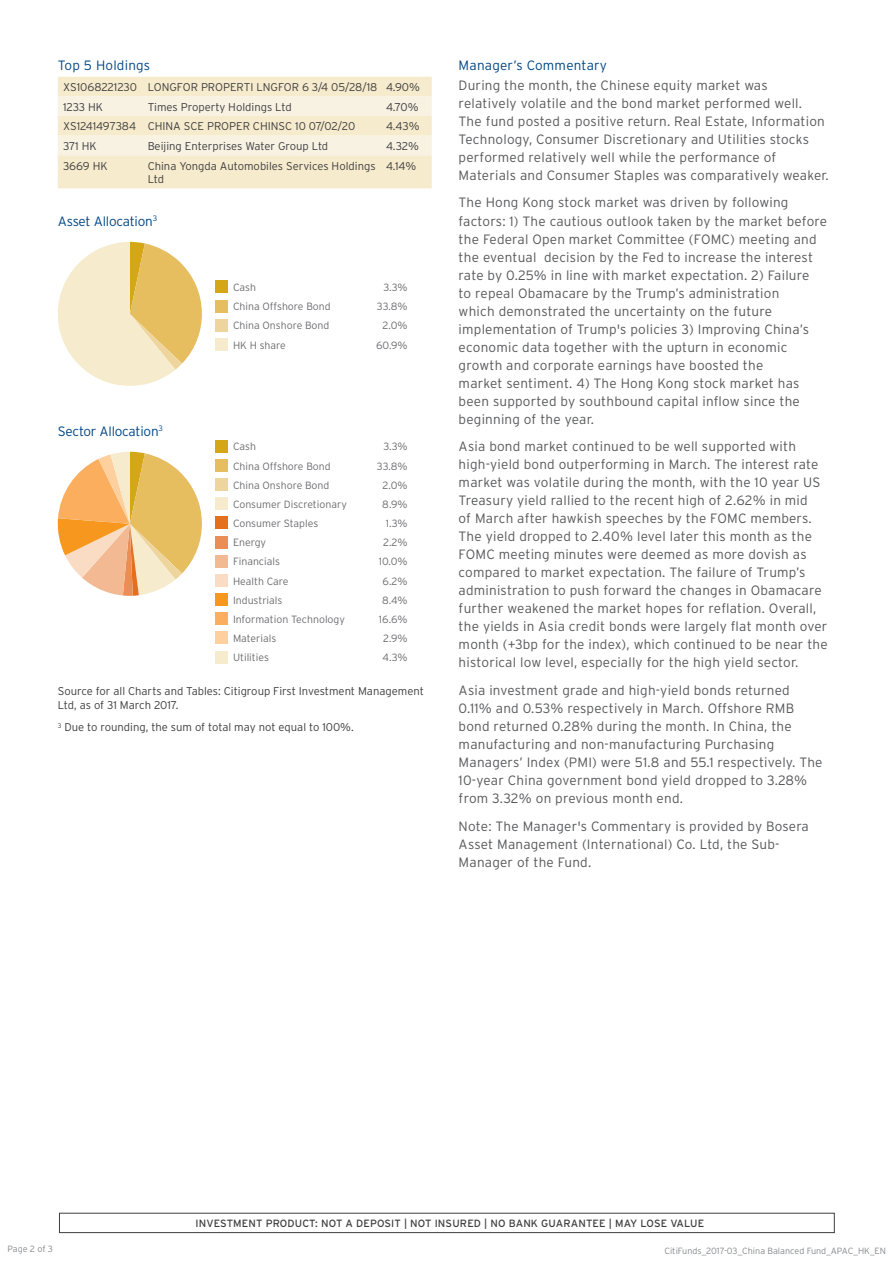
<style>
.page{position:relative;width:894px;height:1263px;background:#fff}
.page>*{position:absolute;margin:0;border:0;box-sizing:border-box;transform-origin:0 0}
.t1{font:300 13.5px/18px "Interstate";letter-spacing:.015em;color:#57585a}
.t2{font:300 13.5px "Interstate";letter-spacing:-.015em;color:#004684}
.t3{font:300 13.5px "Interstate";letter-spacing:.015em;color:#004684}
.t4{font:300 11.25px/13.5px "Interstate";color:#3e3e3f}
.t5{font:300 10.5px/19.2px "Interstate";color:#6c6d70}
.t6{font:10.5px "Interstate";letter-spacing:.015em;color:#3e3e3f}
.t7{font:300 9px "Interstate";color:#87898c}
</style>
<div class="page">
<svg style="left:58px;top:77px;width:373px;height:111px;background:#f7edd5"></svg>
<svg style="left:58px;top:242px;width:144px;height:144px"></svg>
<div style="left:215px;top:281px;width:12px;height:12px;background:#d5a616"></div>
<div style="left:215px;top:300px;width:12px;height:12px;background:#e6bd5f"></div>
<div style="left:215px;top:319px;width:12px;height:12px;background:#eed59d"></div>
<div style="left:215px;top:338px;width:12px;height:12px;background:#f7ebcd"></div>
<svg style="left:57px;top:452px;width:145px;height:144px"></svg>
<div style="left:215px;top:440px;width:12px;height:12px;background:#d5a616"></div>
<div style="left:215px;top:459px;width:12px;height:12px;background:#e6bd5f"></div>
<div style="left:215px;top:478px;width:12px;height:12px;background:#eed59d"></div>
<div style="left:215px;top:497px;width:12px;height:13px;background:#f7ebcd"></div>
<div style="left:215px;top:516px;width:12px;height:13px;background:#e4701e"></div>
<div style="left:215px;top:536px;width:12px;height:12px;background:#eb8e56"></div>
<div style="left:215px;top:555px;width:12px;height:12px;background:#f3b993"></div>
<div style="left:215px;top:574px;width:12px;height:12px;background:#fadbc4"></div>
<div style="left:215px;top:593px;width:12px;height:13px;background:#f7971d"></div>
<div style="left:215px;top:612px;width:12px;height:13px;background:#faae5e"></div>
<div style="left:215px;top:631px;width:12px;height:13px;background:#fdd09e"></div>
<div style="left:215px;top:651px;width:12px;height:12px;background:#f7ebcd"></div>
<div style="left:59px;top:1213px;width:775px;height:19px;border:1px solid #3e3e3f"></div>
<p class="t3" style="left:58px;top:57px;width:94px">Top 5 Holdings</p>
<p class="t4" style="left:63px;top:77px;width:358px;line-height:19.6px">XS1068221230 LONGFOR PROPERTI LNGFOR 6 3/4 05/28/18 4.90%<br>1233 HK</p>
<p class="t4" style="left:148px;top:100px;width:145px">Times Property Holdings Ltd</p>
<p class="t4" style="left:386px;top:100px;width:34px">4.70%</p>
<p class="t4" style="left:63px;top:119px;width:294px">XS1241497384 CHINA SCE PROPER CHINSC 10 07/02/20</p>
<p class="t4" style="left:386px;top:119px;width:35px">4.43%</p>
<p class="t4" style="left:63px;top:139px;width:35px">371 HK</p>
<p class="t4" style="left:148px;top:139px;width:182px">Beijing Enterprises Water Group Ltd</p>
<p class="t4" style="left:386px;top:139px;width:35px">4.32%</p>
<p class="t4" style="left:63px;top:159px;width:46px">3669 HK</p>
<p class="t4" style="left:148px;top:159px;width:229px">China Yongda Automobiles Services Holdings<br>Ltd</p>
<p class="t4" style="left:386px;top:159px;width:32px">4.14%</p>
<p class="t2" style="left:58px;top:213px;width:101px">Asset Allocation<sup>3</sup></p>
<p class="t2" style="left:58px;top:423px;width:107px">Sector Allocation<sup>3</sup></p>
<p class="t5" style="left:233px;top:278px;width:99px">Cash<br>China Offshore Bond<br>China Onshore Bond<br>HK H share</p>
<p class="t5" style="left:376px;top:278px;width:33px;text-align:right">3.3%<br>33.8%<br>2.0%<br>60.9%</p>
<p class="t5" style="left:233px;top:437px;width:115px">Cash<br>China Offshore Bond<br>China Onshore Bond<br>Consumer Discretionary<br>Consumer Staples<br>Energy<br>Financials<br>Health Care<br>Industrials<br>Information Technology<br>Materials<br>Utilities</p>
<p class="t5" style="left:377px;top:437px;width:32px;text-align:right">3.3%<br>33.8%<br>2.0%<br>8.9%<br>1.3%<br>2.2%<br>10.0%<br>6.2%<br>8.4%<br>16.6%<br>2.9%<br>4.3%</p>
<p class="t4" style="left:58px;top:684px;width:367px">Source for all Charts and Tables: Citigroup First Investment Management<br>Ltd, as of 31 March 2017.</p>
<p class="t4" style="left:58px;top:720px;width:297px"><sup>3</sup> Due to rounding, the sum of total may not equal to 100%.</p>
<p class="t3" style="left:458px;top:57px;width:150px">Manager’s Commentary</p>
<p class="t1" style="left:458px;top:76px;width:371px">During the month, the Chinese equity market was relatively volatile and the bond market performed well.<br>The fund posted a positive return. Real Estate, Information Technology, Consumer Discretionary and Utilities stocks performed relatively well while the performance of Materials and Consumer Staples was comparatively weaker.</p>
<p class="t1" style="left:458px;top:194px;width:370px">The Hong Kong stock market was driven by following factors: 1) The cautious outlook taken by the market before the Federal Open market Committee (FOMC) meeting and the eventual decision by the Fed to increase the interest rate by 0.25% in line with market expectation. 2) Failure<br>to repeal Obamacare by the Trump’s administration<br>which demonstrated the uncertainty on the future implementation of Trump's policies 3) Improving China’s economic data together with the upturn in economic growth and corporate earnings have boosted the<br>market sentiment. 4) The Hong Kong stock market has been supported by southbound capital inflow since the beginning of the year.</p>
<p class="t1" style="left:458px;top:437px;width:370px">Asia bond market continued to be well supported with high-yield bond outperforming in March. The interest rate market was volatile during the month, with the 10 year US Treasury yield rallied to the recent high of 2.62% in mid<br>of March after hawkish speeches by the FOMC members.<br>The yield dropped to 2.40% level later this month as the FOMC meeting minutes were deemed as more dovish as compared to market expectation. The failure of Trump’s administration to push forward the changes in Obamacare further weakened the market hopes for reflation. Overall, the yields in Asia credit bonds were largely flat month over month (+3bp for the index), which continued to be near the historical low level, especially for the high yield sector.</p>
<p class="t1" style="left:458px;top:681px;width:365px">Asia investment grade and high-yield bonds returned 0.11% and 0.53% respectively in March. Offshore RMB bond returned 0.28% during the month. In China, the manufacturing and non-manufacturing Purchasing Managers’ Index (PMI) were 51.8 and 55.1 respectively. The 10-year China government bond yield dropped to 3.28% from 3.32% on previous month end.</p>
<p class="t1" style="left:458px;top:817px;width:351px">Note: The Manager's Commentary is provided by Bosera<br>Asset Management (International) Co. Ltd, the Sub-<br>Manager of the Fund.</p>
<p class="t6" style="left:195px;top:1217px;width:510px">INVESTMENT PRODUCT: NOT A DEPOSIT | NOT INSURED | NO BANK GUARANTEE | MAY LOSE VALUE</p>
<p class="t7" style="left:8px;top:1243px;width:47px">Page 2 of 3</p>
<p class="t7" style="left:664px;top:1245px;width:223px">CitiFunds_2017-03_China Balanced Fund_APAC_HK_EN</p>
</div>
